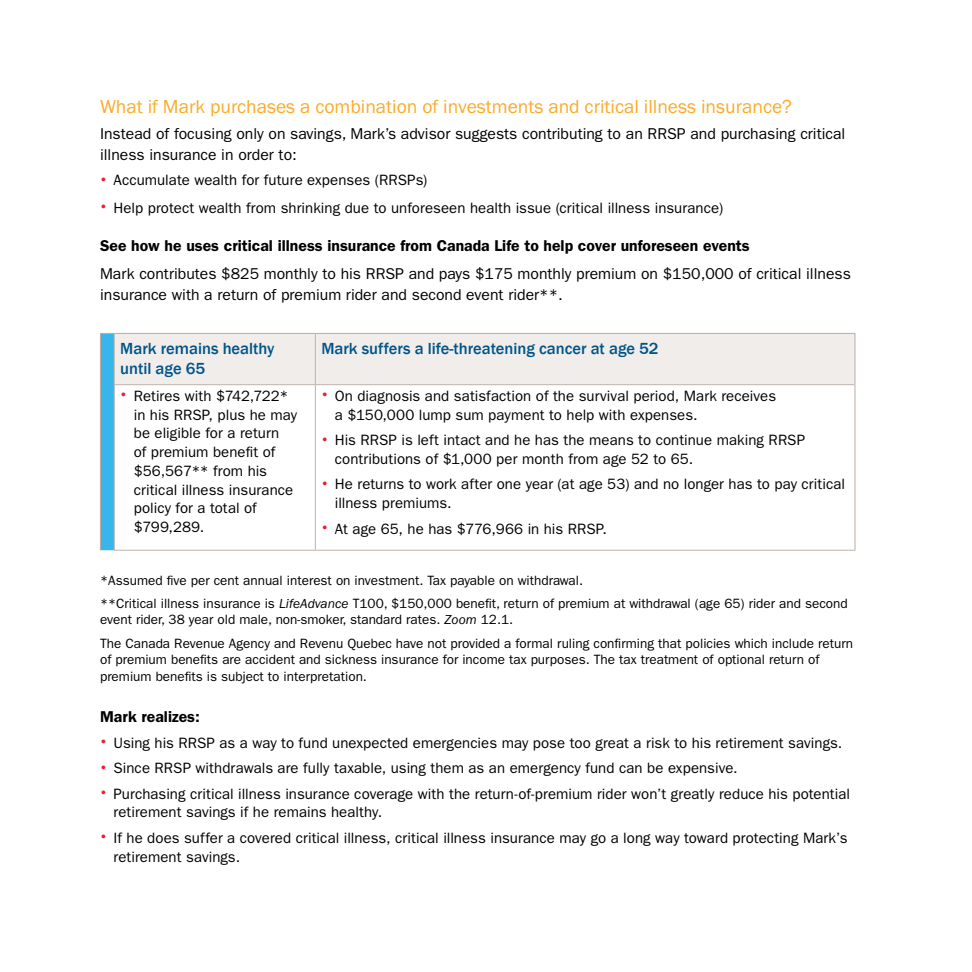
<style>
.page{position:relative;width:972px;height:972px;background:#fff}
.page>*{position:absolute;margin:0;border:0;box-sizing:border-box;transform-origin:0 0}
.t1{font:19.5px "Franklin Got ITC";color:#fbaa29}
.t2{font:500 16.5px/19.8px "Franklin Gothic";color:#005488}
.t3{font:15.75px/21px "ITC Franklin Gothic Std";color:#000}
.t4{font:600 15.75px "ITC Franklin Gothic Std";color:#000}
.t5{font:15px/18.8px "ITC Franklin Gothic Std";letter-spacing:.005em;color:#000}
.t6{font:13.5px/23.2px "ITC Franklin Gothic Std";color:#000}
.s1{font-family:"Franklin Got ITC";font-size:13.5px;color:#ed1c2e}
.s2{font-style:italic}
</style>
<div class="page">
<div style="left:115px;top:334px;width:740px;height:50px;background:#f0edeb"></div>
<svg style="left:100px;top:333px;width:14px;height:217px;background:#3bb5e7"></svg>
<hr style="left:100px;top:334px;width:1px;height:51px;background:#bbaca4">
<hr style="left:114px;top:333px;width:201px;height:1px;background:#bbaca4">
<hr style="left:315px;top:333px;width:540px;height:1px;background:#bbaca4">
<hr style="left:855px;top:334px;width:1px;height:51px;background:#bbaca4">
<hr style="left:100px;top:385px;width:1px;height:165px;background:#bbaca4">
<hr style="left:855px;top:385px;width:1px;height:165px;background:#bbaca4">
<hr style="left:114px;top:334px;width:1px;height:50px;background:#c0b2aa">
<hr style="left:315px;top:334px;width:1px;height:50px;background:#c0b2aa">
<hr style="left:114px;top:384px;width:201px;height:1px;background:#c0b2aa">
<hr style="left:114px;top:385px;width:1px;height:165px;background:#c0b2aa">
<hr style="left:315px;top:384px;width:540px;height:1px;background:#c0b2aa">
<hr style="left:315px;top:385px;width:1px;height:165px;background:#c0b2aa">
<hr style="left:114px;top:550px;width:201px;height:1px;background:#c0b2aa">
<hr style="left:315px;top:550px;width:540px;height:1px;background:#c0b2aa">
<h1 class="t1" style="left:100px;top:95px;width:694px">What if Mark purchases a combination of investments and critical illness insurance?</h1>
<p class="t3" style="left:100px;top:123px;width:747px">Instead of focusing only on savings, Mark’s advisor suggests contributing to an RRSP and purchasing critical illness insurance in order to:</p>
<p class="t5" style="left:100px;top:171px;width:329px"><span class="s1">•</span> Accumulate wealth for future expenses (RRSPs)</p>
<p class="t5" style="left:100px;top:198px;width:625px"><span class="s1">•</span> Help protect wealth from shrinking due to unforeseen health issue (critical illness insurance)</p>
<p class="t4" style="left:100px;top:236px;width:651px">See how he uses critical illness insurance from Canada Life to help cover unforeseen events</p>
<p class="t3" style="left:100px;top:263px;width:752px">Mark contributes $825 monthly to his RRSP and pays $175 monthly premium on $150,000 of critical illness insurance with a return of premium rider and second event rider**.</p>
<p class="t2" style="left:120px;top:339px;width:156px">Mark remains healthy until age 65</p>
<p class="t2" style="left:321px;top:339px;width:339px">Mark suffers a life-threatening cancer at age 52</p>
<p class="t5" style="left:134px;top:387px;width:165px;text-indent:-14px"><span class="s1">•</span> Retires with $742,722* in his RRSP, plus he may be eligible for a return<br>of premium benefit of $56,567** from his critical illness insurance policy for a total of $799,289.</p>
<p class="t5" style="left:335px;top:387px;width:443px;text-indent:-14px"><span class="s1">•</span> On diagnosis and satisfaction of the survival period, Mark receives a $150,000 lump sum payment to help with expenses.</p>
<p class="t5" style="left:335px;top:431px;width:472px;text-indent:-14px"><span class="s1">•</span> His RRSP is left intact and he has the means to continue making RRSP contributions of $1,000 per month from age 52 to 65.</p>
<p class="t5" style="left:335px;top:475px;width:512px;text-indent:-14px"><span class="s1">•</span> He returns to work after one year (at age 53) and no longer has to pay critical illness premiums.</p>
<p class="t5" style="left:321px;top:519px;width:287px"><span class="s1">•</span> At age 65, he has $776,966 in his RRSP.</p>
<p class="t6" style="left:100px;top:568px;width:749px">*Assumed five per cent annual interest on investment. Tax payable on withdrawal.<br>**Critical illness insurance is <span class="s2">LifeAdvance</span> T100, $150,000 benefit, return of premium at withdrawal (age 65) rider and second</p>
<p class="t6" style="left:100px;top:608px;width:755px">event rider, 38 year old male, non-smoker, standard rates. <span class="s2">Zoom</span> 12.1.<br>The Canada Revenue Agency and Revenu Quebec have not provided a formal ruling confirming that policies which include return</p>
<p class="t6" style="left:100px;top:651px;width:721px;line-height:16.5px">of premium benefits are accident and sickness insurance for income tax purposes. The tax treatment of optional return of premium benefits is subject to interpretation.</p>
<p class="t4" style="left:100px;top:707px;width:101px">Mark realizes:</p>
<p class="t5" style="left:100px;top:733px;width:744px"><span class="s1">•</span> Using his RRSP as a way to fund unexpected emergencies may pose too great a risk to his retirement savings.</p>
<p class="t5" style="left:100px;top:759px;width:639px"><span class="s1">•</span> Since RRSP withdrawals are fully taxable, using them as an emergency fund can be expensive.</p>
<p class="t5" style="left:114px;top:784px;width:738px;text-indent:-14px"><span class="s1">•</span> Purchasing critical illness insurance coverage with the return-of-premium rider won’t greatly reduce his potential retirement savings if he remains healthy.</p>
<p class="t5" style="left:114px;top:828px;width:736px;text-indent:-14px"><span class="s1">•</span> If he does suffer a covered critical illness, critical illness insurance may go a long way toward protecting Mark’s retirement savings.</p>
</div>
